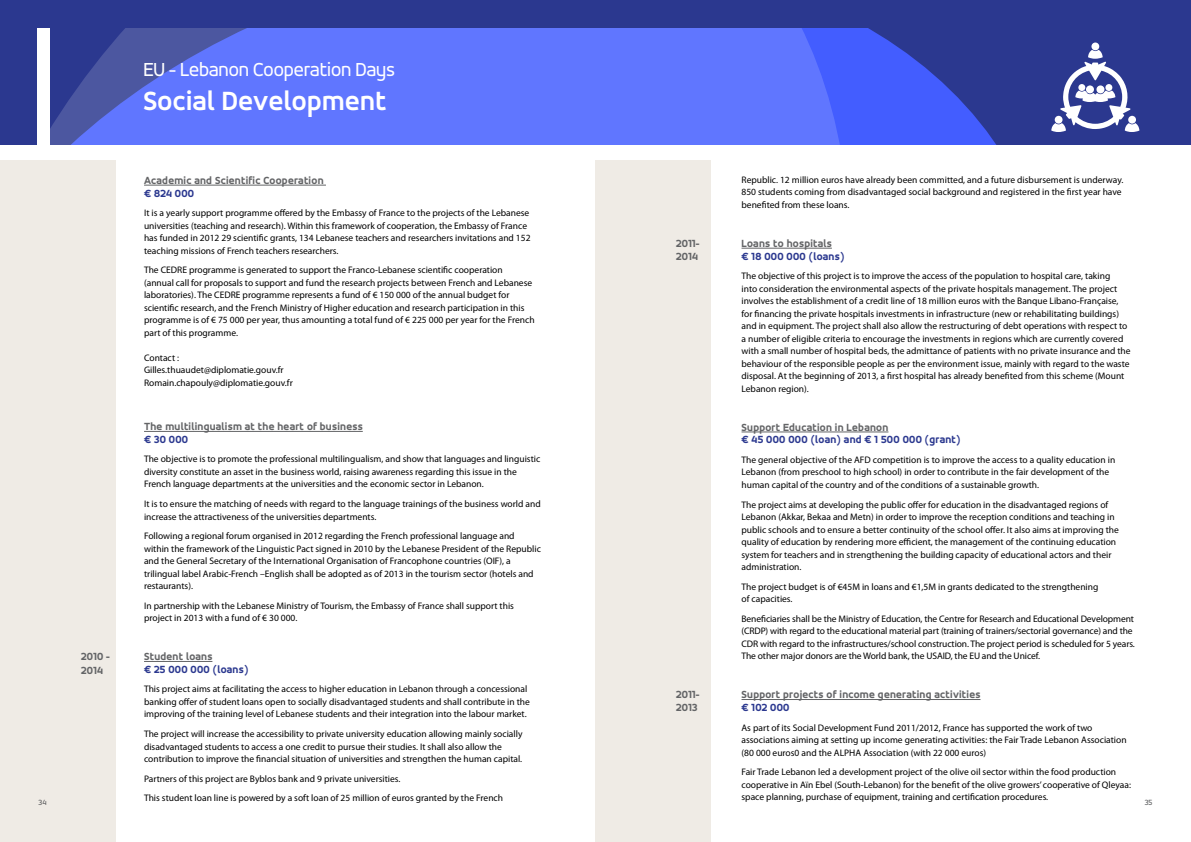
<style>
.page{position:relative;width:1191px;height:842px;background:#fff}
.page>*{position:absolute;margin:0;border:0;box-sizing:border-box;transform-origin:0 0}
.t1{font:700 28px "Accord Alt";letter-spacing:.02em;color:#fff}
.t2{font:20px "Accord Alt";color:#fff}
.t3{font:800 11px/13.2px "Accord Alt";letter-spacing:.025em;color:#636466}
.t4{font:800 11px "Accord Alt";letter-spacing:.025em;color:#2b388f}
.t5{font:9.5px/12.5px "Myriad Pro";color:#000}
.t6{font:8px "Accord Alt";color:#58595b}
</style>
<div class="page">
<div style="left:0;top:27px;width:1191px;height:118px;background:#2b388f"></div>
<svg style="left:37px;top:28px;width:875px;height:117px;background:#5e72f3"></svg>
<div style="left:0;top:0;width:1191px;height:28px;background:#2b388f"></div>
<div style="left:1091px;top:43px;width:8px;height:7px;background:#fff;border-radius:50%"></div>
<svg style="left:1051px;top:50px;width:88px;height:82px"></svg>
<div style="left:0;top:150px;width:116px;height:692px;background:#efebe5"></div>
<div style="left:595px;top:150px;width:116px;height:692px;background:#efebe5"></div>
<div style="left:0;top:145px;width:1191px;height:14px;background:#fff"></div>
<hr style="left:741px;top:248px;width:91px;height:1px;background:#636466">
<hr style="left:741px;top:432px;width:147px;height:1px;background:#636466">
<hr style="left:741px;top:699px;width:239px;height:1px;background:#636466">
<hr style="left:144px;top:185px;width:182px;height:1px;background:#636466">
<hr style="left:144px;top:431px;width:219px;height:1px;background:#636466">
<hr style="left:144px;top:661px;width:68px;height:1px;background:#636466">
<h2 class="t2" style="left:143px;top:58px;width:253px">EU - Lebanon Cooperation Days</h2>
<h1 class="t1" style="left:143px;top:85px;width:244px">Social Development</h1>
<p class="t5" style="left:741px;top:174px;width:383px">Republic. 12 million euros have already been committed, and a future disbursement is underway.<br>850 students coming from disadvantaged social background and registered in the first year have benefited from these loans.</p>
<p class="t3" style="left:741px;top:237px;width:92px">Loans to hospitals</p>
<p class="t4" style="left:741px;top:250px;width:104px">€ 18 000 000 (loans)</p>
<p class="t5" style="left:741px;top:270px;width:390px">The objective of this project is to improve the access of the population to hospital care, taking<br>into consideration the environmental aspects of the private hospitals management. The project involves the establishment of a credit line of 18 million euros with the Banque Libano-Française, for financing the private hospitals investments in infrastructure (new or rehabilitating buildings) and in equipment. The project shall also allow the restructuring of debt operations with respect to a number of eligible criteria to encourage the investments in regions which are currently covered with a small number of hospital beds, the admittance of patients with no private insurance and the behaviour of the responsible people as per the environment issue, mainly with regard to the waste disposal. At the beginning of 2013, a first hospital has already benefited from this scheme (Mount Lebanon region).</p>
<p class="t3" style="left:741px;top:421px;width:148px">Support Education in Lebanon</p>
<p class="t4" style="left:741px;top:433px;width:220px">€ 45 000 000 (loan) and € 1 500 000 (grant)</p>
<p class="t5" style="left:741px;top:454px;width:375px">The general objective of the AFD competition is to improve the access to a quality education in<br>Lebanon (from preschool to high school) in order to contribute in the fair development of the human capital of the country and of the conditions of a sustainable growth.</p>
<p class="t5" style="left:741px;top:498px;width:379px">The project aims at developing the public offer for education in the disadvantaged regions of Lebanon (Akkar, Bekaa and Metn) in order to improve the reception conditions and teaching in public schools and to ensure a better continuity of the school offer. It also aims at improving the quality of education by rendering more efficient, the management of the continuing education system for teachers and in strengthening the building capacity of educational actors and their administration.</p>
<p class="t5" style="left:741px;top:580px;width:358px">The project budget is of €45M in loans and €1,5M in grants dedicated to the strengthening of capacities.</p>
<p class="t5" style="left:741px;top:612px;width:395px">Beneficiaries shall be the Ministry of Education, the Centre for Research and Educational Development (CRDP) with regard to the educational material part (training of trainers/sectorial governance) and the CDR with regard to the infrastructures/school construction. The project period is scheduled for 5 years.<br>The other major donors are the World bank, the USAID, the EU and the Unicef.</p>
<p class="t3" style="left:741px;top:688px;width:240px">Support projects of income generating activities</p>
<p class="t4" style="left:741px;top:701px;width:49px">€ 102 000</p>
<p class="t5" style="left:741px;top:721px;width:386px">As part of its Social Development Fund 2011/2012, France has supported the work of two associations aiming at setting up income generating activities: the Fair Trade Lebanon Association (80 000 euros0 and the ALPHA Association (with 22 000 euros)</p>
<p class="t5" style="left:741px;top:766px;width:391px">Fair Trade Lebanon led a development project of the olive oil sector within the food production cooperative in Aïn Ebel (South-Lebanon) for the benefit of the olive growers’ cooperative of Qleyaa: space planning, purchase of equipment, training and certification procedures.</p>
<p class="t3" style="left:144px;top:174px;width:181px">Academic and Scientific Cooperation</p>
<p class="t4" style="left:144px;top:187px;width:52px">€ 824 000</p>
<p class="t5" style="left:144px;top:207px;width:388px">It is a yearly support programme offered by the Embassy of France to the projects of the Lebanese universities (teaching and research). Within this framework of cooperation, the Embassy of France has funded in 2012 29 scientific grants, 134 Lebanese teachers and researchers invitations and 152 teaching missions of French teachers researchers.</p>
<p class="t5" style="left:144px;top:264px;width:392px">The CEDRE programme is generated to support the Franco-Lebanese scientific cooperation (annual call for proposals to support and fund the research projects between French and Lebanese laboratories). The CEDRE programme represents a fund of € 150 000 of the annual budget for scientific research, and the French Ministry of Higher education and research participation in this programme is of € 75 000 per year, thus amounting a total fund of € 225 000 per year for the French part of this programme.</p>
<p class="t5" style="left:144px;top:351px;width:150px">Contact :<br>Gilles.thuaudet@diplomatie.gouv.fr<br>Romain.chapouly@diplomatie.gouv.fr</p>
<p class="t3" style="left:144px;top:420px;width:220px">The multilingualism at the heart of business</p>
<p class="t4" style="left:144px;top:433px;width:46px">€ 30 000</p>
<p class="t5" style="left:144px;top:453px;width:398px">The objective is to promote the professional multilingualism, and show that languages and linguistic diversity constitute an asset in the business world, raising awareness regarding this issue in the<br>French language departments at the universities and the economic sector in Lebanon.</p>
<p class="t5" style="left:144px;top:498px;width:398px">It is to ensure the matching of needs with regard to the language trainings of the business world and increase the attractiveness of the universities departments.</p>
<p class="t5" style="left:144px;top:530px;width:398px">Following a regional forum organised in 2012 regarding the French professional language and within the framework of the Linguistic Pact signed in 2010 by the Lebanese President of the Republic and the General Secretary of the International Organisation of Francophone countries (OIF), a trilingual label Arabic-French –English shall be adopted as of 2013 in the tourism sector (hotels and restaurants).</p>
<p class="t5" style="left:144px;top:599px;width:371px">In partnership with the Lebanese Ministry of Tourism, the Embassy of France shall support this project in 2013 with a fund of € 30 000.</p>
<p class="t3" style="left:144px;top:650px;width:70px">Student loans</p>
<p class="t4" style="left:144px;top:663px;width:106px">€ 25 000 000 (loans)</p>
<p class="t5" style="left:144px;top:683px;width:387px">This project aims at facilitating the access to higher education in Lebanon through a concessional banking offer of student loans open to socially disadvantaged students and shall contribute in the improving of the training level of Lebanese students and their integration into the labour market.</p>
<p class="t5" style="left:144px;top:728px;width:380px">The project will increase the accessibility to private university education allowing mainly socially disadvantaged students to access a one credit to pursue their studies. It shall also allow the contribution to improve the financial situation of universities and strengthen the human capital.</p>
<p class="t5" style="left:144px;top:769px;width:360px;line-height:19.6px">Partners of this project are Byblos bank and 9 private universities.<br>This student loan line is powered by a soft loan of 25 million of euros granted by the French</p>
<p class="t3" style="left:676px;top:237px;width:25px">2011-<br>2014</p>
<p class="t3" style="left:81px;top:650px;width:30px">2010 -<br>2014</p>
<p class="t3" style="left:676px;top:688px;width:25px">2011-<br>2013</p>
<p class="t6" style="left:39px;top:798px;width:9px">34</p>
<p class="t6" style="left:1144px;top:798px;width:9px">35</p>
</div>
